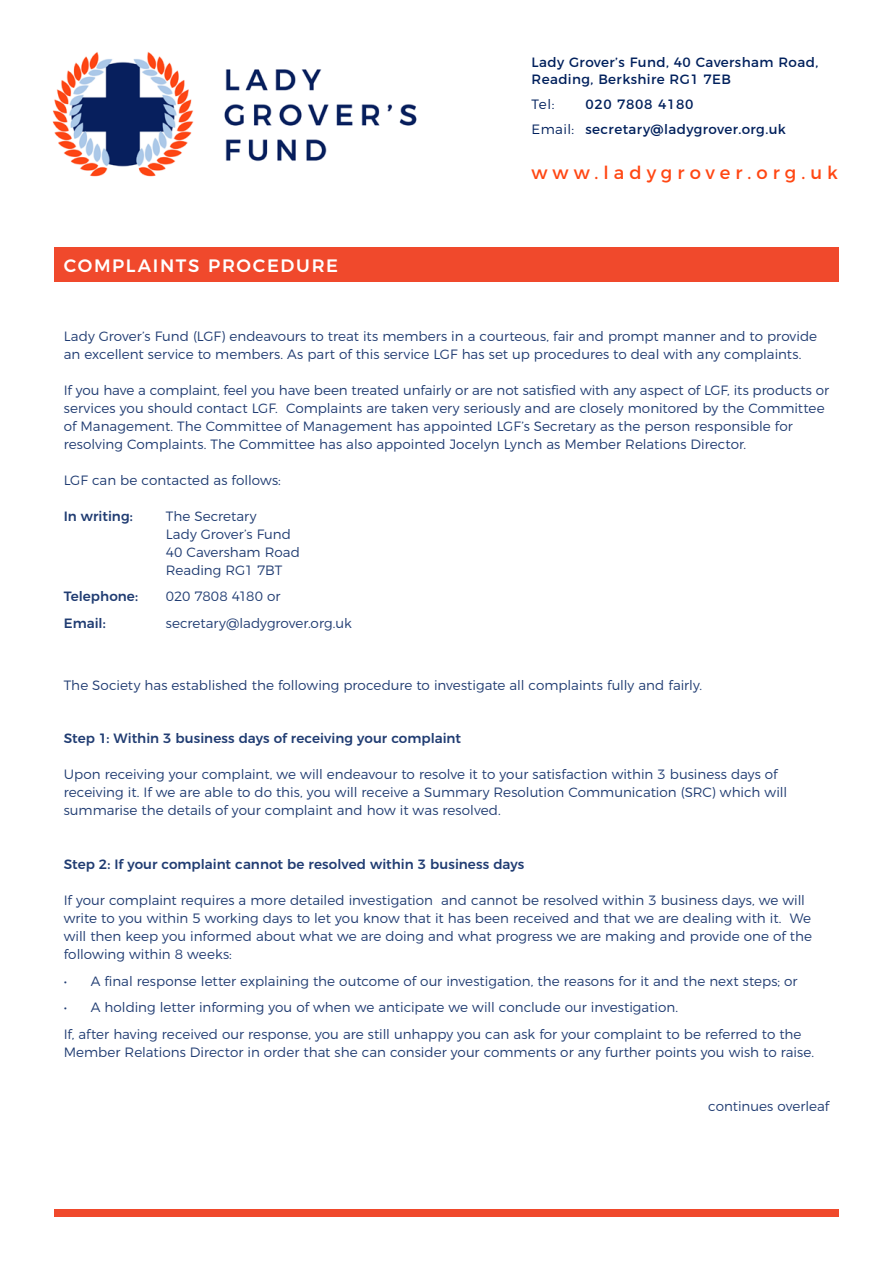
<style>
.page{position:relative;width:893px;height:1263px;background:#fff}
.page>*{position:absolute;margin:0;border:0;box-sizing:border-box;transform-origin:0 0}
.t1{font:18px "Montserrat";letter-spacing:.28em;color:#ff4713}
.t2{font:500 18px "Montserrat";letter-spacing:.09em;color:#fff}
.t3{font:300 13.5px/18px "Montserrat";color:#203c72}
.t4{font:500 13.5px "Montserrat";color:#203c72}
.t5{font:13.5px/16.5px "Montserrat";letter-spacing:.03em;color:#00205c}
.t6{font:13.5px "Montserrat";letter-spacing:.05em;color:#00205c}
.t7{font:300 13.5px "Montserrat";color:#00205c}
.s1{font-weight:300}
</style>
<div class="page">
<div style="left:54px;top:248px;width:785px;height:34px;background:#f0492c"></div>
<div style="left:54px;top:1209px;width:785px;height:7px;background:#f0492c"></div>
<img style="left:52px;top:52px;width:365px;height:125px">
<p class="t2" style="left:64px;top:251px;width:276px">COMPLAINTS PROCEDURE</p>
<p class="t5" style="left:531px;top:53px;width:288px">Lady Grover’s Fund, 40 Caversham Road,<br>Reading, Berkshire RG1 7EB</p>
<p class="t7" style="left:531px;top:93px;width:24px">Tel:</p>
<p class="t6" style="left:585px;top:93px;width:109px">020 7808 4180</p>
<p class="t5" style="left:531px;top:119px;width:256px"><span class="s1">Email:</span> secretary@ladygrover.org.uk</p>
<p class="t1" style="left:531px;top:158px;width:308px">www.ladygrover.org.uk</p>
<p class="t3" style="left:64px;top:326px;width:755px">Lady Grover’s Fund (LGF) endeavours to treat its members in a courteous, fair and prompt manner and to provide an excellent service to members. As part of this service LGF has set up procedures to deal with any complaints.</p>
<p class="t3" style="left:64px;top:380px;width:767px">If you have a complaint, feel you have been treated unfairly or are not satisfied with any aspect of LGF, its products or services you should contact LGF. Complaints are taken very seriously and are closely monitored by the Committee of Management. The Committee of Management has appointed LGF’s Secretary as the person responsible for resolving Complaints. The Committee has also appointed Jocelyn Lynch as Member Relations Director.</p>
<p class="t3" style="left:64px;top:470px;width:219px">LGF can be contacted as follows:</p>
<p class="t4" style="left:64px;top:505px;width:71px">In writing:</p>
<p class="t3" style="left:166px;top:506px;width:92px">The Secretary</p>
<p class="t3" style="left:166px;top:524px;width:127px">Lady Grover’s Fund</p>
<p class="t3" style="left:166px;top:542px;width:136px">40 Caversham Road</p>
<p class="t3" style="left:166px;top:560px;width:118px">Reading RG1 7BT</p>
<p class="t4" style="left:64px;top:585px;width:76px">Telephone:</p>
<p class="t3" style="left:166px;top:586px;width:116px">020 7808 4180 or</p>
<p class="t4" style="left:64px;top:612px;width:43px">Email:</p>
<p class="t3" style="left:166px;top:613px;width:187px">secretary@ladygrover.org.uk</p>
<p class="t3" style="left:64px;top:675px;width:640px">The Society has established the following procedure to investigate all complaints fully and fairly.</p>
<p class="t4" style="left:64px;top:727px;width:399px">Step 1: Within 3 business days of receiving your complaint</p>
<p class="t3" style="left:64px;top:764px;width:725px">Upon receiving your complaint, we will endeavour to resolve it to your satisfaction within 3 business days of receiving it. If we are able to do this, you will receive a Summary Resolution Communication (SRC) which will summarise the details of your complaint and how it was resolved.</p>
<p class="t4" style="left:64px;top:853px;width:462px">Step 2: If your complaint cannot be resolved within 3 business days</p>
<p class="t3" style="left:64px;top:890px;width:750px">If your complaint requires a more detailed investigation and cannot be resolved within 3 business days, we will write to you within 5 working days to let you know that it has been received and that we are dealing with it. We will then keep you informed about what we are doing and what progress we are making and provide one of the following within 8 weeks:</p>
<p class="t3" style="left:64px;top:971px;width:735px">• A final response letter explaining the outcome of our investigation, the reasons for it and the next steps; or</p>
<p class="t3" style="left:64px;top:997px;width:616px">• A holding letter informing you of when we anticipate we will conclude our investigation.</p>
<p class="t3" style="left:64px;top:1024px;width:752px">If, after having received our response, you are still unhappy you can ask for your complaint to be referred to the<br>Member Relations Director in order that she can consider your comments or any further points you wish to raise.</p>
<p class="t3" style="left:708px;top:1096px;width:122px">continues overleaf</p>
</div>
